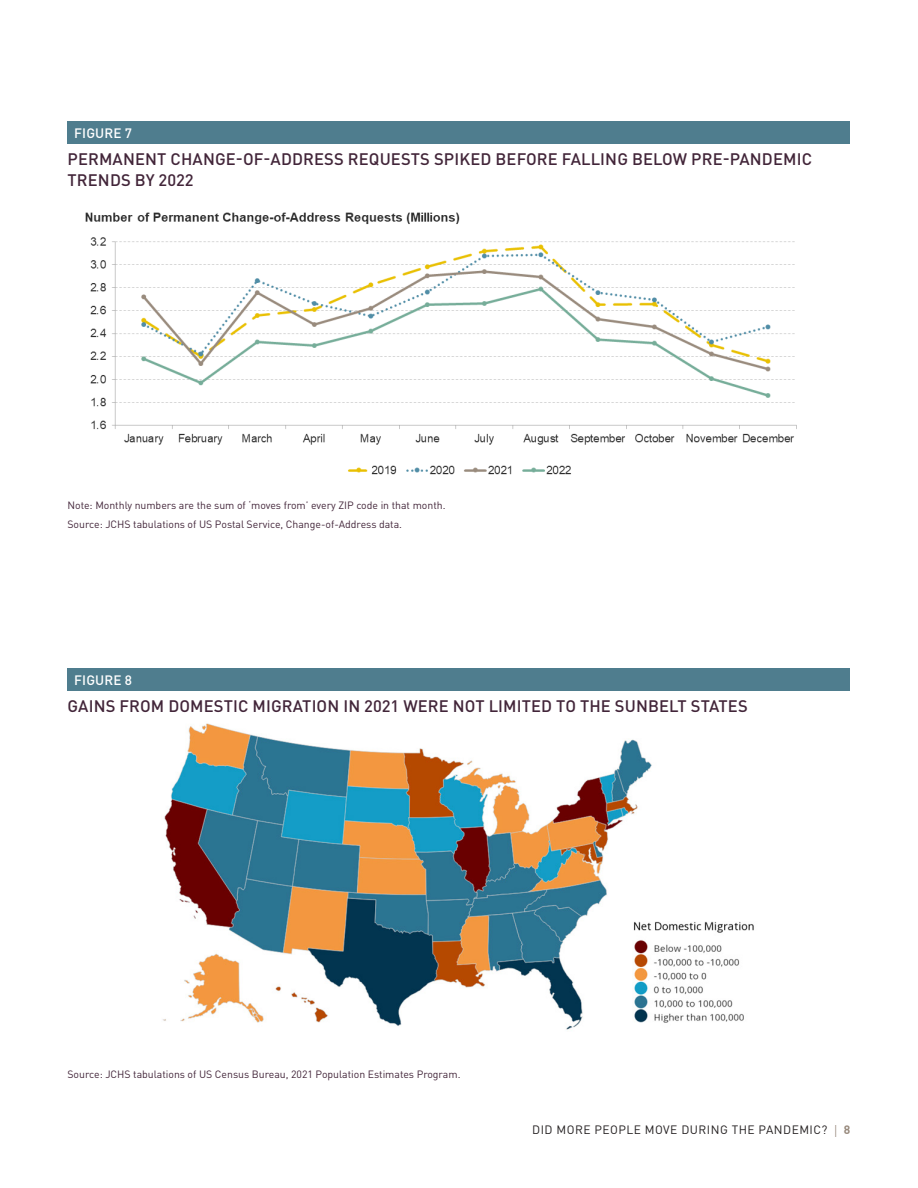
<style>
.page{position:relative;width:918px;height:1188px;background:#fff}
.page>*{position:absolute;margin:0;border:0;box-sizing:border-box;transform-origin:0 0}
.Figure_Title{font:500 16.5px/21px "DINOT";letter-spacing:.01em;color:#422539}
.Figure_Number{font:500 13.5px "DINOT";letter-spacing:.01em;color:#fff}
.t1{font:12px "DINOT";letter-spacing:.04em;color:#231f20}
.Figure_Source{font:10.5px "DINOT";color:#422539}
.s1{font-family:"Univers LT Std";font-weight:300;color:#988a7d}
.s2{font-family:"DIN";font-weight:700;color:#988a7d}
</style>
<div class="page">
<div style="left:68px;top:122px;width:782px;height:22px;background:#4f7d8e"></div>
<img style="left:85px;top:212px;width:712px;height:263px">
<div style="left:68px;top:669px;width:782px;height:22px;background:#4f7d8e"></div>
<img style="left:162px;top:723px;width:592px;height:307px">
<h2 class="Figure_Number" style="left:74px;top:124px;width:59px">FIGURE 7</h2>
<h3 class="Figure_Title" style="left:68px;top:148px;width:746px">PERMANENT CHANGE-OF-ADDRESS REQUESTS SPIKED BEFORE FALLING BELOW PRE-PANDEMIC<br>TRENDS BY 2022</h3>
<p class="Figure_Source" style="left:68px;top:499px;width:380px">Note: Monthly numbers are the sum of ‘moves from’ every ZIP code in that month.</p>
<p class="Figure_Source" style="left:68px;top:518px;width:336px">Source: JCHS tabulations of US Postal Service, Change-of-Address data.</p>
<h2 class="Figure_Number" style="left:74px;top:671px;width:59px">FIGURE 8</h2>
<h3 class="Figure_Title" style="left:68px;top:695px;width:682px">GAINS FROM DOMESTIC MIGRATION IN 2021 WERE NOT LIMITED TO THE SUNBELT STATES</h3>
<p class="Figure_Source" style="left:68px;top:1068px;width:395px">Source: JCHS tabulations of US Census Bureau, 2021 Population Estimates Program.</p>
<p class="t1" style="left:532px;top:1122px;width:320px">DID MORE PEOPLE MOVE DURING THE PANDEMIC? <span class="s1">|</span> <span class="s2">8</span></p>
</div>
